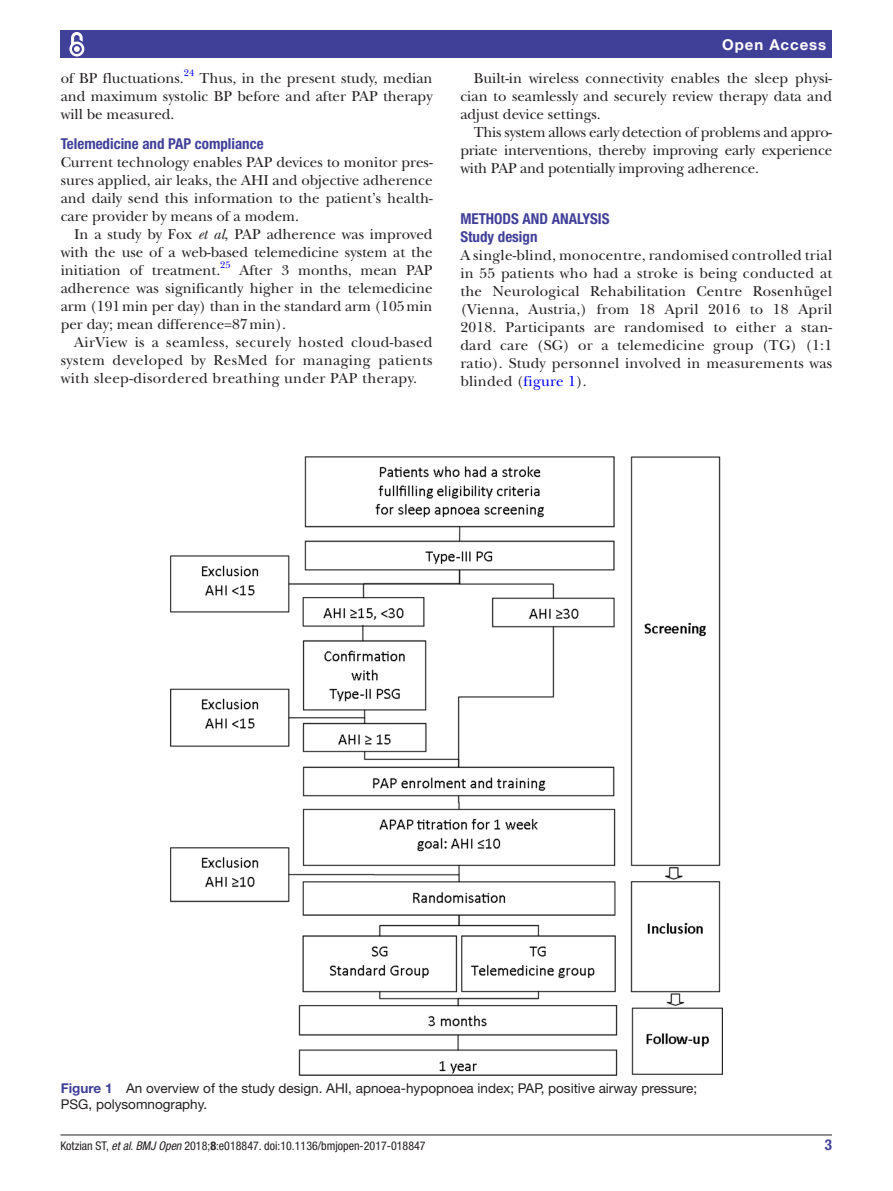
<style>
.page{position:relative;width:893px;height:1191px;background:#fff}
.page>*{position:absolute;margin:0;border:0;box-sizing:border-box;transform-origin:0 0}
.t1{font:15px/18px "New Baskerville";color:#231f20;text-align:justify}
.t2{font:700 condensed 15px/18px "Helvetica Neue LT Std";color:#414099}
.t3{font:700 15px "Helvetica Neue LT Std";letter-spacing:.065em;color:#fff}
.t4{font:13.5px/16.2px "Helvetica Neue LT Std";color:#231f20}
.t5{font:condensed 12px "Helvetica Neue LT Std";color:#231f20}
.t6{font:9.9px "New Baskerville";color:#00f}
.s1{font-style:italic}
.s2{color:#00f}
.s3{font-weight:700;color:#414099}
.s4{font-weight:700}
</style>
<div class="page">
<hr style="left:61px;top:1134px;width:771px;height:1px;background:#231f20">
<div style="left:61px;top:31px;width:771px;height:27px;background:#414099"></div>
<svg style="left:69px;top:32px;width:16px;height:25px"></svg>
<img style="left:170px;top:456px;width:553px;height:619px">
<p class="t1" style="left:61px;top:69px;width:125px">of BP fluctuations.</p>
<p class="t6" style="left:184px;top:67px;width:12px">24</p>
<p class="t1" style="left:61px;top:69px;width:373px;text-indent:139px">Thus, in the present study, median and maximum systolic BP before and after PAP therapy will be measured.</p>
<p class="t2" style="left:61px;top:134px;width:204px">Telemedicine and PAP compliance</p>
<p class="t1" style="left:61px;top:153px;width:373px">Current technology enables PAP devices to monitor pres&shy;sures applied, air leaks, the AHI and objective adherence and daily send this information to the patient’s health&shy;care provider by means of a modem.</p>
<p class="t1" style="left:61px;top:225px;width:373px;text-indent:14px">In a study by Fox <span class="s1">et al</span>, PAP adherence was improved with the use of a web-based telemedicine system at the initiation of treatment.</p>
<p class="t6" style="left:220px;top:259px;width:12px">25</p>
<p class="t1" style="left:61px;top:261px;width:373px;text-indent:179px">After 3 months, mean PAP adherence was significantly higher in the telemedicine arm (191min per day) than in the standard arm (105min per day; mean difference=87min).</p>
<p class="t1" style="left:61px;top:333px;width:373px;text-indent:13px">AirView is a seamless, securely hosted cloud-based system developed by ResMed for managing patients with sleep-disordered breathing under PAP therapy.</p>
<p class="t3" style="left:722px;top:35px;width:106px">Open Access</p>
<p class="t1" style="left:460px;top:69px;width:373px;text-indent:14px">Built-in wireless connectivity enables the sleep physi&shy;cian to seamlessly and securely review therapy data and adjust device settings.</p>
<p class="t1" style="left:460px;top:123px;width:373px;text-indent:14px">This system allows early detection of problems and appro&shy;priate interventions, thereby improving early experience with PAP and potentially improving adherence.</p>
<p class="t2" style="left:460px;top:209px;width:151px">Methods and analysis<br>Study design</p>
<p class="t1" style="left:460px;top:246px;width:373px">A single-blind, monocentre, randomised controlled trial in 55 patients who had a stroke is being conducted at the Neurological Rehabilitation Centre Rosenhügel (Vienna, Austria,) from 18 April 2016 to 18 April 2018. Participants are randomised to either a stan&shy;dard care (SG) or a telemedicine group (TG) (1:1 ratio). Study personnel involved in measurements was blinded (<span class="s2">figure 1</span>).</p>
<p class="t4" style="left:61px;top:1080px;width:638px"><span class="s3">Figure 1</span> An overview of the study design. AHI, apnoea-hypopnoea index; PAP, positive airway pressure;<br>PSG, polysomnography.</p>
<p class="t5" style="left:61px;top:1138px;width:367px">Kotzian ST, <span class="s1">et al</span>. <span class="s1">BMJ Open</span> 2018;<span class="s4">8</span>:e018847. doi:10.1136/bmjopen-2017-018847</p>
<p class="t2" style="left:825px;top:1135px;width:9px">3</p>
</div>
